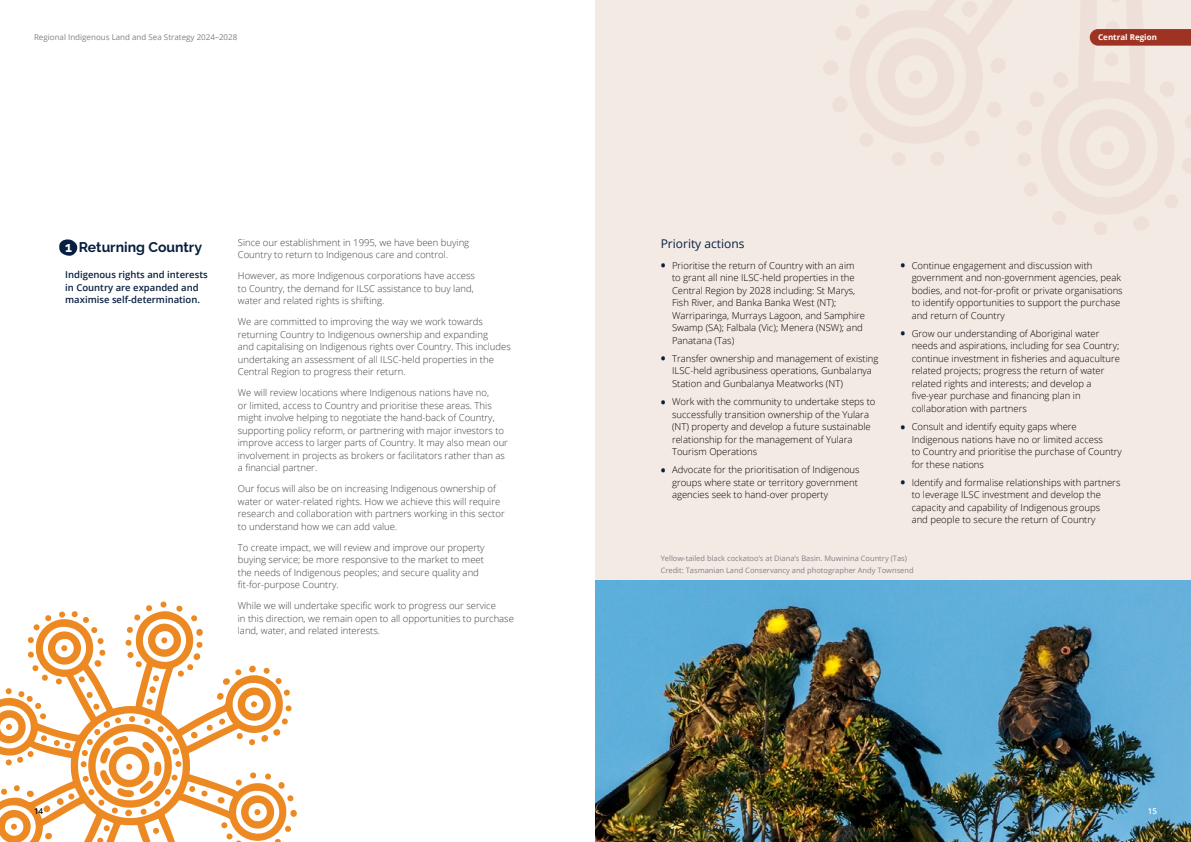
<style>
.page{position:relative;width:1191px;height:842px;background:#fff}
.page>*{position:absolute;margin:0;border:0;box-sizing:border-box;transform-origin:0 0}
.t1{font:700 14px "Raleway";color:#081f3f}
.t2{font:12px "Open Sans";color:#081f3f}
.t3{font:300 9.5px/12.5px "Open Sans";color:#000}
.t4{font:300 9.5px/12.5px "Open Sans";color:#414042}
.t5{font:600 9.5px/12.5px "Open Sans";color:#081f3f}
.t6{font:8px "Open Sans";color:#808285}
.t7{font:700 8px "Open Sans";color:#fff}
.t8{font:600 8px "Open Sans";color:#000}
.t9{font:600 8px "Open Sans";color:#fff}
.t10{font:7.5px/11.4px "Open Sans";color:#808285}
.s1{color:#fff}
.s2{font-weight:700;font-size:13px;color:#081f3f}
</style>
<div class="page">
<div style="left:595px;top:0;width:596px;height:842px;background:#f4eae4"></div>
<svg style="left:850px;top:0;width:327px;height:214px"></svg>
<div style="left:832px;top:96px;width:15px;height:17px;background:#eee0d8;border-radius:50%"></div>
<svg style="left:964px;top:130px;width:15px;height:17px"></svg>
<svg style="left:835px;top:26px;width:16px;height:15px"></svg>
<div style="left:1053px;top:72px;width:15px;height:16px;background:#eee0d8;border-radius:7px"></div>
<div style="left:1016px;top:120px;width:16px;height:16px;background:#eee0d8;border-radius:7px"></div>
<div style="left:1029px;top:91px;width:15px;height:16px;background:#eee0d8;border-radius:50%"></div>
<div style="left:1159px;top:81px;width:15px;height:16px;background:#eee0d8;border-radius:7px"></div>
<div style="left:986px;top:102px;width:15px;height:16px;background:#eee0d8;border-radius:50%"></div>
<svg style="left:1182px;top:158px;width:9px;height:15px"></svg>
<div style="left:990px;top:58px;width:15px;height:15px;background:#eee0d8;border-radius:7px"></div>
<div style="left:1133px;top:216px;width:16px;height:15px;background:#eee0d8;border-radius:50%"></div>
<div style="left:823px;top:60px;width:15px;height:15px;background:#eee0d8;border-radius:7px"></div>
<div style="left:1052px;top:211px;width:14px;height:14px;background:#eee0d8;border-radius:50%"></div>
<div style="left:1164px;top:194px;width:14px;height:14px;background:#eee0d8;border-radius:50%"></div>
<div style="left:930px;top:152px;width:14px;height:14px;background:#eee0d8;border-radius:50%"></div>
<div style="left:1093px;top:221px;width:14px;height:14px;background:#eee0d8;border-radius:50%"></div>
<div style="left:855px;top:5px;width:14px;height:14px;background:#eee0d8;border-radius:50%"></div>
<div style="left:859px;top:133px;width:14px;height:14px;background:#eee0d8;border-radius:50%"></div>
<div style="left:1017px;top:153px;width:14px;height:13px;background:#eee0d8;border-radius:50%"></div>
<svg style="left:1185px;top:116px;width:6px;height:13px"></svg>
<div style="left:1023px;top:182px;width:14px;height:14px;background:#eee0d8;border-radius:50%"></div>
<div style="left:891px;top:152px;width:14px;height:14px;background:#eee0d8;border-radius:50%"></div>
<svg style="left:1069px;top:109px;width:77px;height:77px"></svg>
<svg style="left:877px;top:38px;width:77px;height:78px"></svg>
<div style="left:1105px;top:21px;width:15px;height:14px;background:#eee0d8;border-radius:50%"></div>
<svg style="left:1108px;top:0;width:14px;height:3px"></svg>
<div style="left:1104px;top:52px;width:14px;height:14px;background:#eee0d8;border-radius:50%"></div>
<div style="left:962px;top:1px;width:15px;height:16px;background:#eee0d8;border-radius:50%"></div>
<div style="left:1100px;top:141px;width:14px;height:14px;background:#eee0d8;border-radius:50%"></div>
<div style="left:908px;top:70px;width:14px;height:14px;background:#eee0d8;border-radius:50%"></div>
<svg style="left:0;top:601px;width:297px;height:241px"></svg>
<img style="left:595px;top:580px;width:596px;height:262px">
<svg style="left:1089px;top:29px;width:102px;height:17px"></svg>
<svg style="left:59px;top:239px;width:19px;height:17px"></svg>
<p class="t6" style="left:34px;top:32px;width:205px">Regional Indigenous Land and Sea Strategy 2024–2028</p>
<p class="t7" style="left:1098px;top:32px;width:60px">Central Region</p>
<h1 class="t1" style="left:65px;top:239px;width:138px"><span class="s1">1</span> Returning Country</h1>
<p class="t5" style="left:65px;top:268px;width:144px">Indigenous rights and interests in Country are expanded and maximise self-determination.</p>
<p class="t4" style="left:238px;top:236px;width:233px">Since our establishment in 1995, we have been buying<br>Country to return to Indigenous care and control.</p>
<p class="t4" style="left:238px;top:269px;width:239px">However, as more Indigenous corporations have access to Country, the demand for ILSC assistance to buy land, water and related rights is shifting.</p>
<p class="t4" style="left:238px;top:315px;width:274px">We are committed to improving the way we work towards returning Country to Indigenous ownership and expanding<br>and capitalising on Indigenous rights over Country. This includes undertaking an assessment of all ILSC-held properties in the Central Region to progress their return.</p>
<p class="t4" style="left:238px;top:386px;width:272px">We will review locations where Indigenous nations have no,<br>or limited, access to Country and prioritise these areas. This might involve helping to negotiate the hand-back of Country, supporting policy reform, or partnering with major investors to improve access to larger parts of Country. It may also mean our involvement in projects as brokers or facilitators rather than as a financial partner.</p>
<p class="t4" style="left:238px;top:482px;width:268px">Our focus will also be on increasing Indigenous ownership of water or water-related rights. How we achieve this will require research and collaboration with partners working in this sector to understand how we can add value.</p>
<p class="t4" style="left:238px;top:541px;width:248px">To create impact, we will review and improve our property buying service; be more responsive to the market to meet the needs of Indigenous peoples; and secure quality and fit-for-purpose Country.</p>
<p class="t4" style="left:238px;top:599px;width:278px">While we will undertake specific work to progress our service<br>in this direction, we remain open to all opportunities to purchase land, water, and related interests.</p>
<p class="t2" style="left:660px;top:235px;width:85px">Priority actions</p>
<p class="t3" style="left:672px;top:259px;width:194px;text-indent:-11px"><span class="s2">•</span> Prioritise the return of Country with an aim to grant all nine ILSC-held properties in the Central Region by 2028 including: St Marys, Fish River, and Banka Banka West (NT); Warriparinga, Murrays Lagoon, and Samphire Swamp (SA); Falbala (Vic); Menera (NSW); and Panatana (Tas)</p>
<p class="t3" style="left:672px;top:352px;width:208px;text-indent:-11px"><span class="s2">•</span> Transfer ownership and management of existing<br>ILSC-held agribusiness operations, Gunbalanya<br>Station and Gunbalanya Meatworks (NT)</p>
<p class="t3" style="left:672px;top:395px;width:205px;text-indent:-11px"><span class="s2">•</span> Work with the community to undertake steps to successfully transition ownership of the Yulara (NT) property and develop a future sustainable relationship for the management of Yulara Tourism Operations</p>
<p class="t3" style="left:672px;top:463px;width:189px;text-indent:-11px"><span class="s2">•</span> Advocate for the prioritisation of Indigenous groups where state or territory government agencies seek to hand-over property</p>
<p class="t3" style="left:911px;top:259px;width:212px;text-indent:-11px"><span class="s2">•</span> Continue engagement and discussion with government and non-government agencies, peak bodies, and not-for-profit or private organisations to identify opportunities to support the purchase and return of Country</p>
<p class="t3" style="left:911px;top:327px;width:210px;text-indent:-11px"><span class="s2">•</span> Grow our understanding of Aboriginal water needs and aspirations, including for sea Country; continue investment in fisheries and aquaculture related projects; progress the return of water related rights and interests; and develop a five-year purchase and financing plan in collaboration with partners</p>
<p class="t3" style="left:911px;top:420px;width:212px;text-indent:-11px"><span class="s2">•</span> Consult and identify equity gaps where Indigenous nations have no or limited access<br>to Country and prioritise the purchase of Country for these nations</p>
<p class="t3" style="left:911px;top:476px;width:210px;text-indent:-11px"><span class="s2">•</span> Identify and formalise relationships with partners to leverage ILSC investment and develop the capacity and capability of Indigenous groups<br>and people to secure the return of Country</p>
<p class="t10" style="left:660px;top:553px;width:254px">Yellow-tailed black cockatoo’s at Diana’s Basin. Muwinina Country (Tas)<br>Credit: Tasmanian Land Conservancy and photographer Andy Townsend</p>
<p class="t8" style="left:34px;top:806px;width:11px">14</p>
<p class="t9" style="left:1147px;top:806px;width:11px">15</p>
</div>
